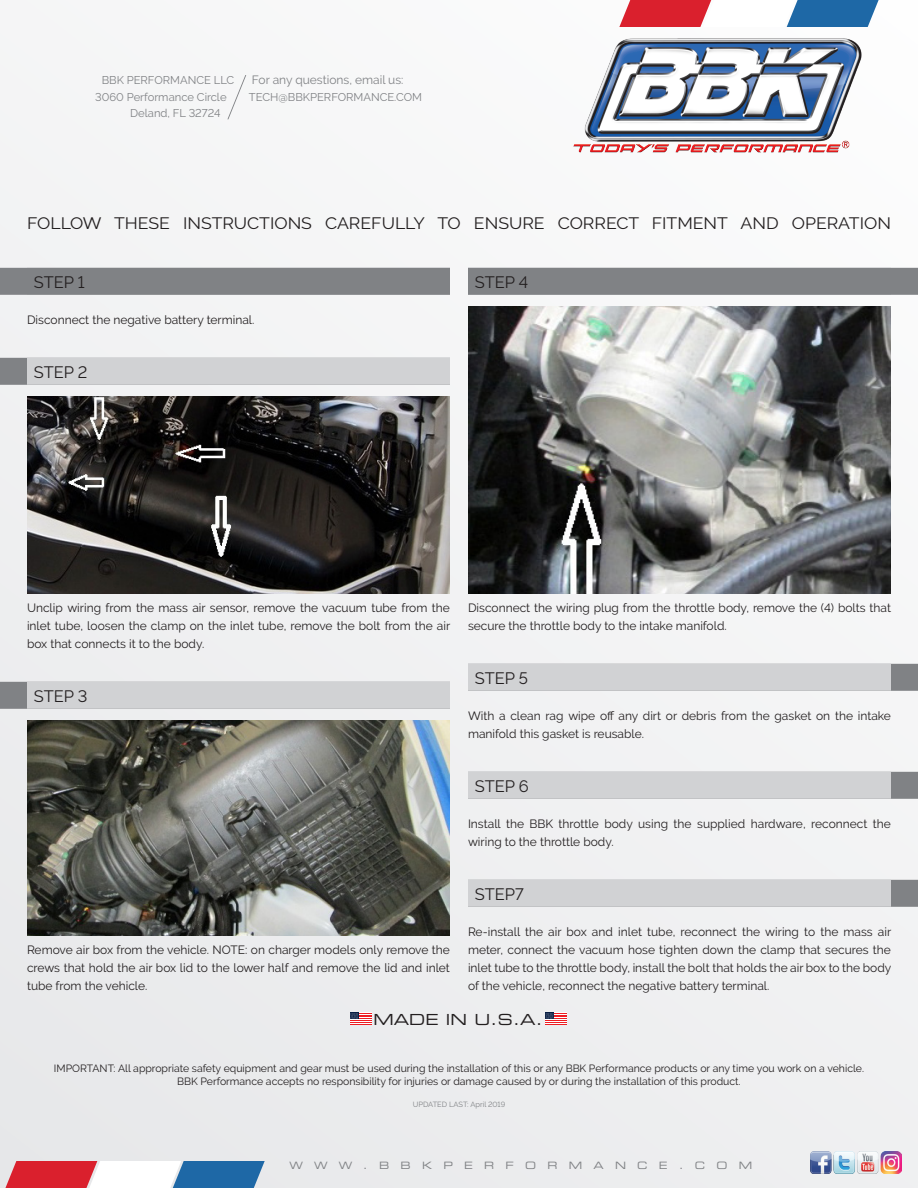
<style>
.page{position:relative;width:918px;height:1188px;background:#f1f2f3}
.page>*{position:absolute;margin:0;border:0;box-sizing:border-box;transform-origin:0 0}
.t1{font:16.5px "Raleway";color:#231f20;scale:1.07 1}
.t2{font:16.5px "Raleway";color:#231f20}
.t3{font:15.3px "Eurostile Extended Two";color:#231f20}
.t4{font:12px/18px "Raleway";color:#231f20;text-align:justify}
.t5{font:12px "Raleway";color:#808285}
.t6{font:11.25px "Raleway";color:#808285}
.t7{font:10.5px/12.6px "Raleway";color:#231f20;text-align:center}
.t8{font:10.2px "Eurostile Extended Two";letter-spacing:1.11em;color:#808285}
.t9{font:7.5px "Raleway";color:#808285}
</style>
<div class="page">
<svg style="left:619px;top:0;width:265px;height:27px"></svg>
<svg style="left:0;top:1161px;width:265px;height:27px"></svg>
<img style="left:573px;top:37px;width:290px;height:117px">
<svg style="left:227px;top:75px;width:19px;height:45px"></svg>
<svg style="left:545px;top:1013px;width:22px;height:12px"></svg>
<svg style="left:350px;top:1013px;width:21px;height:12px"></svg>
<img style="left:810px;top:1152px;width:92px;height:21px">
<div style="left:468px;top:880px;width:450px;height:27px;background:#808285"></div>
<div style="left:468px;top:772px;width:450px;height:27px;background:#808285"></div>
<div style="left:468px;top:664px;width:450px;height:27px;background:#808285"></div>
<div style="left:468px;top:268px;width:450px;height:27px;background:#808285"></div>
<div style="left:0;top:682px;width:450px;height:27px;background:#808285"></div>
<div style="left:0;top:358px;width:450px;height:27px;background:#808285"></div>
<div style="left:0;top:268px;width:450px;height:27px;background:#808285"></div>
<div style="left:27px;top:358px;width:423px;height:27px;background:#d1d2d4"></div>
<div style="left:27px;top:682px;width:423px;height:27px;background:#d1d2d4"></div>
<img style="left:27px;top:396px;width:423px;height:198px">
<img style="left:27px;top:720px;width:423px;height:216px">
<img style="left:468px;top:306px;width:423px;height:288px">
<div style="left:468px;top:664px;width:423px;height:27px;background:#d1d2d4"></div>
<div style="left:468px;top:772px;width:423px;height:27px;background:#d1d2d4"></div>
<div style="left:468px;top:880px;width:423px;height:27px;background:#d1d2d4"></div>
<p class="t6" style="left:102px;top:74px;width:134px">BBK PERFORMANCE LLC</p>
<p class="t6" style="left:95px;top:90px;width:133px">3060 Performance Circle</p>
<p class="t6" style="left:130px;top:107px;width:92px">Deland, FL 32724</p>
<p class="t5" style="left:252px;top:73px;width:153px">For any questions, email us:</p>
<p class="t6" style="left:249px;top:90px;width:175px">TECH@BBKPERFORMANCE.COM</p>
<h1 class="t1" style="left:27px;top:214px;width:809px">FOLLOW THESE INSTRUCTIONS CAREFULLY TO ENSURE CORRECT FITMENT AND OPERATION</h1>
<p class="t2" style="left:34px;top:273px;width:52px">STEP 1</p>
<p class="t4" style="left:27px;top:311px;width:229px">Disconnect the negative battery terminal.</p>
<p class="t2" style="left:34px;top:363px;width:55px">STEP 2</p>
<p class="t2" style="left:475px;top:273px;width:55px">STEP 4</p>
<p class="t4" style="left:27px;top:599px;width:425px">Unclip wiring from the mass air sensor, remove the vacuum tube from the inlet tube, loosen the clamp on the inlet tube, remove the bolt from the air box that connects it to the body.</p>
<p class="t2" style="left:34px;top:687px;width:55px">STEP 3</p>
<p class="t4" style="left:27px;top:941px;width:425px">Remove air box from the vehicle. NOTE: on charger models only remove the crews that hold the air box lid to the lower half and remove the lid and inlet tube from the vehicle.</p>
<p class="t4" style="left:468px;top:599px;width:425px">Disconnect the wiring plug from the throttle body, remove the (4) bolts that secure the throttle body to the intake manifold.</p>
<p class="t2" style="left:475px;top:669px;width:55px">STEP 5</p>
<p class="t4" style="left:468px;top:707px;width:424px">With a clean rag wipe off any dirt or debris from the gasket on the intake</p>
<p class="t4" style="left:468px;top:725px;width:178px">manifold this gasket is reusable.</p>
<p class="t2" style="left:475px;top:777px;width:56px">STEP 6</p>
<p class="t4" style="left:468px;top:815px;width:425px">Install the BBK throttle body using the supplied hardware, reconnect the wiring to the throttle body.</p>
<p class="t2" style="left:475px;top:885px;width:50px">STEP7</p>
<p class="t4" style="left:468px;top:923px;width:425px">Re-install the air box and inlet tube, reconnect the wiring to the mass air meter, connect the vacuum hose tighten down the clamp that secures the inlet tube to the throttle body, install the bolt that holds the air box to the body of the vehicle, reconnect the negative battery terminal.</p>
<p class="t3" style="left:373px;top:1009px;width:171px">MADE IN U.S.A.</p>
<p class="t7" style="left:54px;top:1062px;width:812px">IMPORTANT: All appropriate safety equipment and gear must be used during the installation of this or any BBK Performance products or any time you work on a vehicle.<br>BBK Performance accepts no responsibility for injuries or damage caused by or during the installation of this product.</p>
<p class="t9" style="left:413px;top:1100px;width:94px">UPDATED LAST: April 2019</p>
<p class="t8" style="left:289px;top:1158px;width:464px">WWW.BBKPERFORMANCE.COM</p>
</div>
